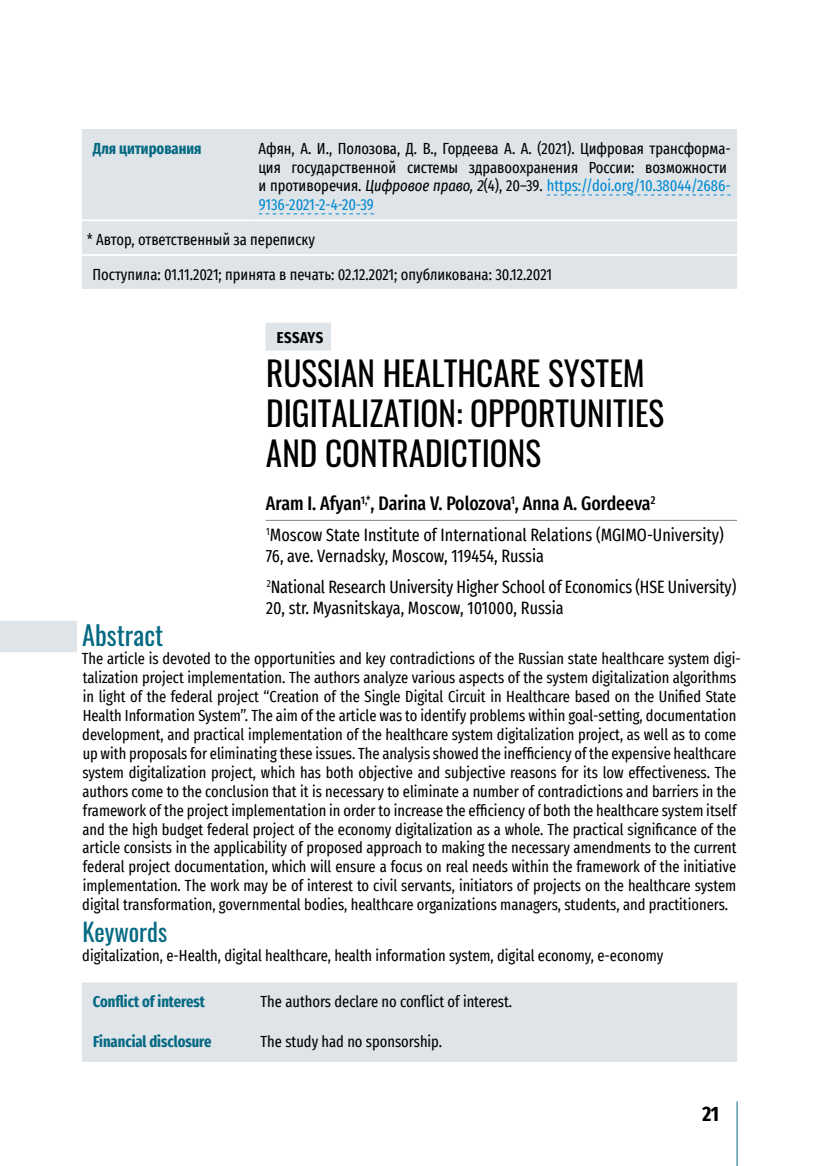
<style>
.page{position:relative;width:819px;height:1166px;background:#fff}
.page>*{position:absolute;margin:0;border:0;box-sizing:border-box;transform-origin:0 0}
.Title_ENG{font:33.25px/39.9px "Oswald";color:#000}
.Resume_zagol{font:26.25px "Oswald";color:#046982}
.Keywords_zagol{font:24.5px "Oswald";color:#046982}
.t1{font:700 extra-condensed 21px "Fira Sans";color:#000}
.Authors_ENG{font:500 extra-condensed 19.25px "Fira Sans";color:#000}
.Contacts{font:extra-condensed 17.5px/21px "Fira Sans";letter-spacing:-.005em;color:#000}
.Resume_text_ENG{font:extra-condensed 15.75px/18.9px "Fira Sans";color:#000}
.Citation_TEXT{font:extra-condensed 15.75px/18.9px "Fira Sans";color:#000}
.Keywords_text_ENG{font:extra-condensed 15.75px "Fira Sans";color:#000}
.Citation_zagol{font:700 extra-condensed 15.75px "Fira Sans";color:#046982}
.t2{font:700 extra-condensed 15.75px "Fira Sans";letter-spacing:.025em;color:#000}
.s1{font-style:italic}
.s2{color:#0089cf}
</style>
<div class="page">
<hr style="left:736px;top:1101px;width:1px;height:65px;background:#046982">
<div style="left:265px;top:323px;width:66px;height:28px;background:#dfe4e9"></div>
<hr style="left:265px;top:520px;width:472px;height:1px;background:#808285">
<div style="left:0;top:621px;width:77px;height:31px;background:#dfe4e9"></div>
<div style="left:82px;top:129px;width:655px;height:160px;background:#dfe4e9"></div>
<hr style="left:82px;top:219px;width:166px;height:2px;background:#fff">
<hr style="left:248px;top:219px;width:489px;height:2px;background:#fff">
<hr style="left:82px;top:254px;width:166px;height:2px;background:#fff">
<hr style="left:248px;top:254px;width:489px;height:2px;background:#fff">
<svg style="left:547px;top:194px;width:183px;height:1px"></svg>
<svg style="left:259px;top:213px;width:115px;height:1px"></svg>
<div style="left:82px;top:982px;width:655px;height:80px;background:#dfe4e9"></div>
<p class="Citation_zagol" style="left:93px;top:135px;width:110px">Для цитирования</p>
<p class="Citation_TEXT" style="left:258px;top:138px;width:474px">Афян, А. И., Полозова, Д. В., Гордеева А. А. (2021). Цифровая трансформа&shy;ция государственной системы здравоохранения России: возможности и противоречия. <span class="s1">Цифровое право, 2</span>(4), 20–39. <span class="s2">https://doi.org/10.38044/2686- 9136-2021-2-4-20-39</span></p>
<p class="Citation_TEXT" style="left:87px;top:230px;width:229px">* Автор, ответственный за переписку</p>
<p class="Citation_TEXT" style="left:92px;top:264px;width:461px">Поступила: 01.11.2021; принята в печать: 02.12.2021; опубликована: 30.12.2021</p>
<p class="t2" style="left:277px;top:324px;width:48px">ESSAYS</p>
<p class="Title_ENG" style="left:266px;top:351px;width:400px">RUSSIAN HEALTHCARE SYSTEM<br>DIGITALIZATION: OPPORTUNITIES<br>AND CONTRADICTIONS</p>
<p class="Authors_ENG" style="left:266px;top:488px;width:391px">Aram I. Afyan<sup>1,*</sup>, Darina V. Polozova<sup>1</sup>, Anna A. Gordeeva<sup>2</sup></p>
<p class="Contacts" style="left:266px;top:524px;width:459px"><sup>1</sup>Moscow State Institute of International Relations (MGIMO-University)<br>76, ave. Vernadsky, Moscow, 119454, Russia</p>
<p class="Contacts" style="left:266px;top:576px;width:472px"><sup>2</sup>National Research University Higher School of Economics (HSE University)<br>20, str. Myasnitskaya, Moscow, 101000, Russia</p>
<p class="Resume_zagol" style="left:82px;top:611px;width:83px">Abstract</p>
<p class="Resume_text_ENG" style="left:82px;top:649px;width:660px">The article is devoted to the opportunities and key contradictions of the Russian state healthcare system digi&shy;talization project implementation. The authors analyze various aspects of the system digitalization algorithms in light of the federal project “Creation of the Single Digital Circuit in Healthcare based on the Unified State Health Information System”. The aim of the article was to identify problems within goal-setting, documentation development, and practical implementation of the healthcare system digitalization project, as well as to come up with proposals for eliminating these issues. The analysis showed the inefficiency of the expensive healthcare system digitalization project, which has both objective and subjective reasons for its low effectiveness. The authors come to the conclusion that it is necessary to eliminate a number of contradictions and barriers in the framework of the project implementation in order to increase the efficiency of both the healthcare system itself and the high budget federal project of the economy digitalization as a whole. The practical significance of the article consists in the applicability of proposed approach to making the necessary amendments to the current federal project documentation, which will ensure a focus on real needs within the framework of the initiative implementation. The work may be of interest to civil servants, initiators of projects on the healthcare system digital transformation, governmental bodies, healthcare organizations managers, students, and practitioners.</p>
<p class="Keywords_zagol" style="left:82px;top:910px;width:86px">Keywords</p>
<p class="Keywords_text_ENG" style="left:82px;top:943px;width:582px">digitalization, e-Health, digital healthcare, health information system, digital economy, e-economy</p>
<p class="Citation_zagol" style="left:93px;top:988px;width:114px">Conflict of interest</p>
<p class="Citation_TEXT" style="left:260px;top:992px;width:253px">The authors declare no conflict of interest.</p>
<p class="Citation_zagol" style="left:93px;top:1028px;width:120px">Financial disclosure</p>
<p class="Citation_TEXT" style="left:260px;top:1031px;width:183px">The study had no sponsorship.</p>
<h3 class="t1" style="left:702px;top:1096px;width:18px">21</h3>
</div>
